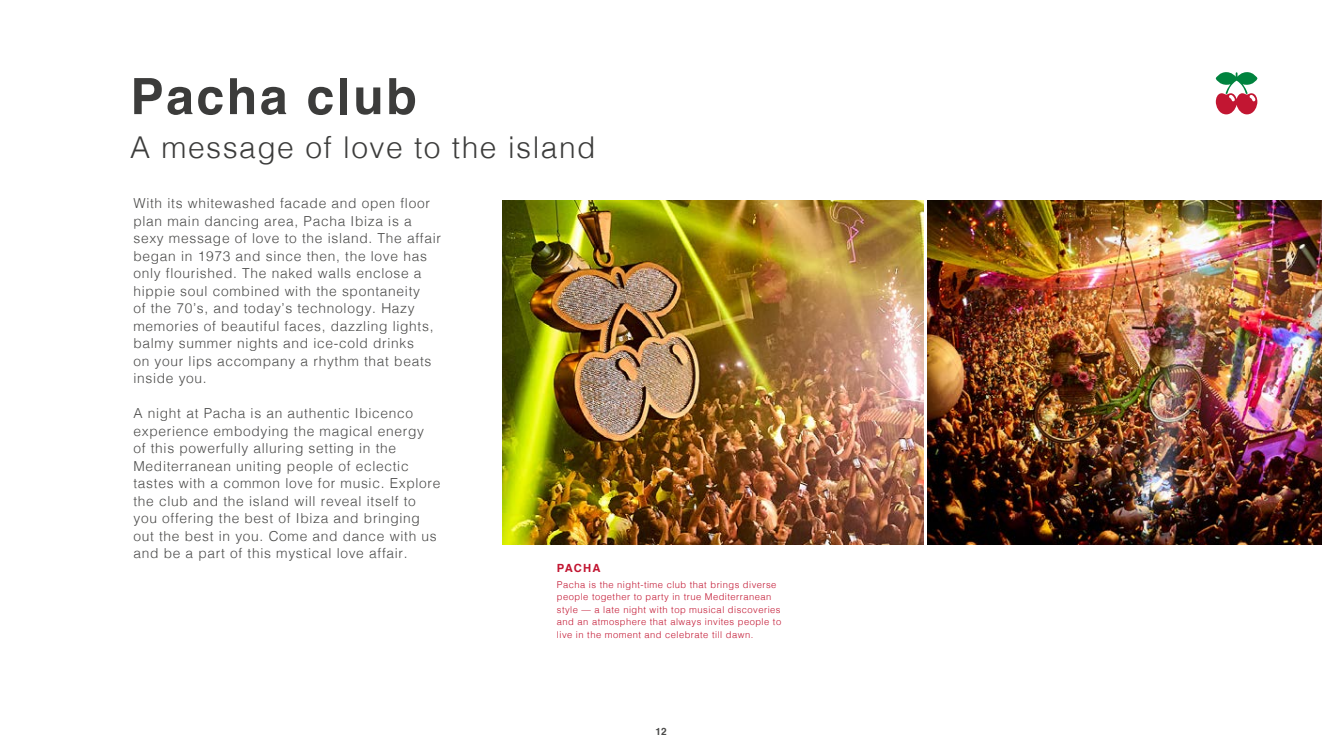
<style>
.page{position:relative;width:1322px;height:745px;background:#fff}
.page>*{position:absolute;margin:0;border:0;box-sizing:border-box;transform-origin:0 0}
.t1{font:700 50px "Helvetica";letter-spacing:.05em;color:#3c3c3b}
.t2{font:300 30px "Helvetica";letter-spacing:.05em;color:#3c3c3b}
.t3{font:300 13.75px/17.5px "Helvetica";letter-spacing:.05em;color:#4a4a49}
.t4{font:700 11.25px "Helvetica";letter-spacing:.1em;color:#c21632}
.t5{font:700 10px "Helvetica";color:#4a4a49}
.t6{font:300 9.38px/12.5px "Helvetica";letter-spacing:.05em;color:#c21632}
</style>
<div class="page">
<img style="left:502px;top:200px;width:421px;height:344px">
<img style="left:927px;top:200px;width:395px;height:344px">
<svg style="left:1215px;top:72px;width:42px;height:42px"></svg>
<h1 class="t1" style="left:130px;top:56px;width:288px">Pacha club</h1>
<h2 class="t2" style="left:130px;top:122px;width:467px">A message of love to the island</h2>
<p class="t3" style="left:133px;top:193px;width:309px">With its whitewashed facade and open floor plan main dancing area, Pacha Ibiza is a sexy message of love to the island. The affair began in 1973 and since then, the love has only flourished. The naked walls enclose a hippie soul combined with the spontaneity<br>of the 70’s, and today’s technology. Hazy memories of beautiful faces, dazzling lights, balmy summer nights and ice-cold drinks<br>on your lips accompany a rhythm that beats inside you.</p>
<p class="t3" style="left:133px;top:403px;width:308px">A night at Pacha is an authentic Ibicenco experience embodying the magical energy<br>of this powerfully alluring setting in the Mediterranean uniting people of eclectic tastes with a common love for music. Explore the club and the island will reveal itself to you offering the best of Ibiza and bringing out the best in you. Come and dance with us and be a part of this mystical love affair.</p>
<p class="t4" style="left:557px;top:558px;width:45px">PACHA</p>
<p class="t6" style="left:557px;top:577px;width:226px">Pacha is the night-time club that brings diverse people together to party in true Mediterranean style — a late night with top musical discoveries and an atmosphere that always invites people to live in the moment and celebrate till dawn.</p>
<p class="t5" style="left:655px;top:722px;width:13px">12</p>
</div>
